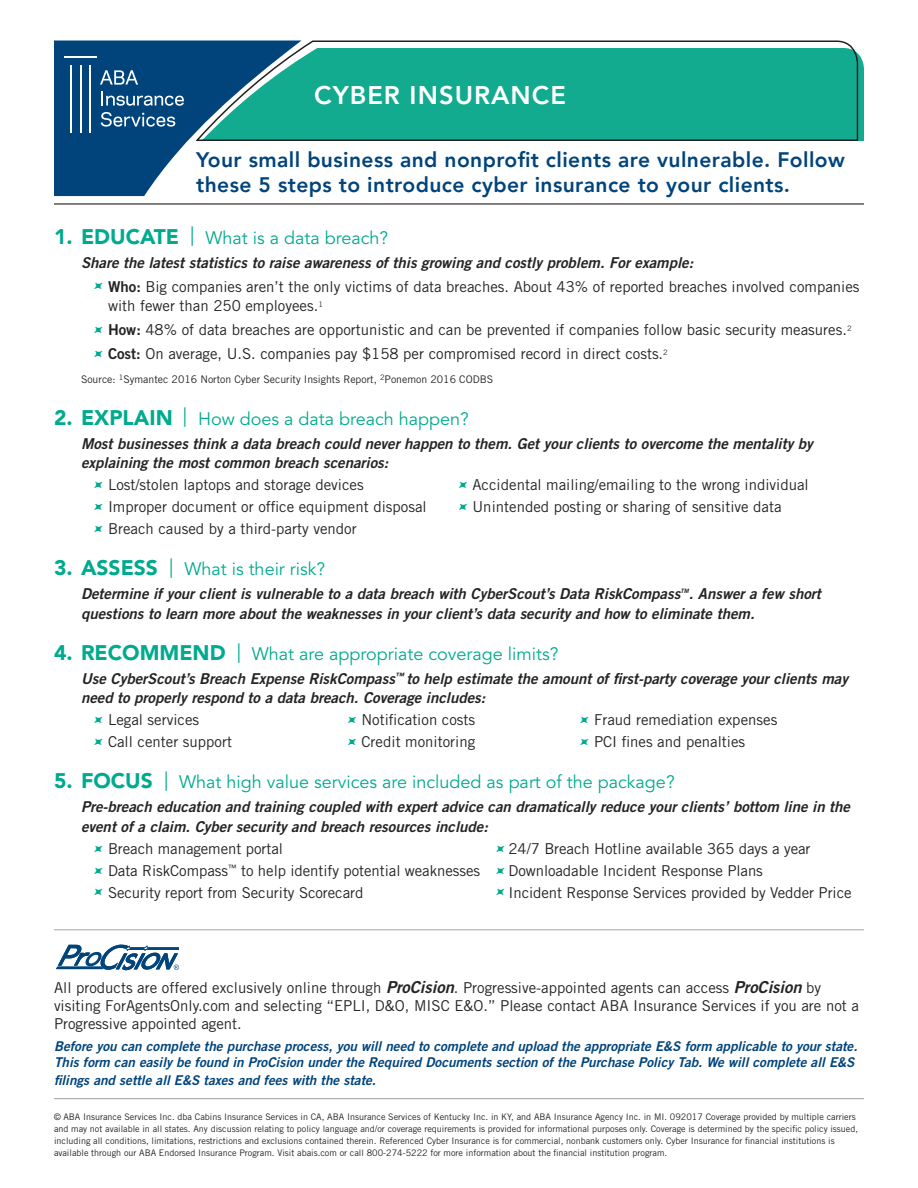
<style>
.page{position:relative;width:918px;height:1188px;background:#fff}
.page>*{position:absolute;margin:0;border:0;box-sizing:border-box;transform-origin:0 0}
.t1{font:800 25.5px "Avenir LT Pro";letter-spacing:.04em;color:#fff}
.t2{font:800 21px/25.2px "Avenir LT Pro";letter-spacing:.02em;color:#00447b}
.t3{font:18px "Avenir LT Std";color:#00aa8f}
.t4{font:15px/18px "Trade Gothic LT Std";color:#262324}
.t5{font:15px/19.5px "Trade Gothic LT Std Bd 2 Obl";color:#262324}
.t6{font:13.5px/16.5px "Trade Gothic LT Std Bd 2 Obl";color:#00447b}
.t7{font:10.5px "Trade Gothic LT Std";color:#262324}
.t8{font:9px/12px "Trade Gothic LT Std";color:#262324}
.t9{font:6px "Trade Gothic LT Std Bd 2 Obl";color:#262324}
.s1{font-weight:900;font-size:21px}
.s2{font-size:19.5px}
.s3{font-family:"PLG3";font-size:7.5px;color:#00aa8f}
.s4{font-family:"Trade Gothic LT Std Bd 2"}
.s5{font-family:"Trade Gothic LT Std Bd 2 Obl";font-size:16.5px}
.s6{font-family:"Arial"}
</style>
<div class="page">
<svg style="left:54px;top:40px;width:140px;height:156px;background:#1f5a8b"></svg>
<hr style="left:70px;top:65px;width:2px;height:67px;background:#fff">
<hr style="left:80px;top:65px;width:2px;height:67px;background:#fff">
<hr style="left:89px;top:65px;width:2px;height:67px;background:#fff">
<hr style="left:64px;top:56px;width:33px;height:2px;background:#fff">
<svg style="left:194px;top:40px;width:665px;height:101px;background:#24a592"></svg>
<hr style="left:54px;top:203px;width:810px;height:2px;background:#231f20">
<hr style="left:54px;top:929px;width:810px;height:1px;background:#a0a1a5">
<hr style="left:54px;top:1098px;width:810px;height:1px;background:#a0a1a5">
<svg style="left:56px;top:945px;width:123px;height:25px"></svg>
<p class="t1" style="left:314px;top:80px;width:253px">CYBER INSURANCE</p>
<p class="t2" style="left:196px;top:147px;width:650px">Your small business and nonprofit clients are vulnerable. Follow these 5 steps to introduce cyber insurance to your clients.</p>
<p class="t3" style="left:54px;top:227px;width:336px"><span class="s1">1. EDUCATE</span> <span class="s2">|</span> What is a data breach?</p>
<p class="t5" style="left:81px;top:253px;width:614px">Share the latest statistics to raise awareness of this growing and costly problem. For example:</p>
<p class="t4" style="left:108px;top:276px;width:753px;line-height:19.5px;text-indent:-14px"><span class="s3">•</span> <span class="s4">Who:</span> Big companies aren’t the only victims of data breaches. About 43% of reported breaches involved companies with fewer than 250 employees.<sup>1</sup></p>
<p class="t4" style="left:94px;top:321px;width:759px"><span class="s3">•</span> <span class="s4">How:</span> 48% of data breaches are opportunistic and can be prevented if companies follow basic security measures.<sup>2</sup></p>
<p class="t4" style="left:94px;top:345px;width:575px"><span class="s3">•</span> <span class="s4">Cost:</span> On average, U.S. companies pay $158 per compromised record in direct costs.<sup>2</sup></p>
<p class="t7" style="left:81px;top:373px;width:414px">Source: <sup>1</sup>Symantec 2016 Norton Cyber Security Insights Report, <sup>2</sup>Ponemon 2016 CODBS</p>
<p class="t3" style="left:54px;top:408px;width:416px"><span class="s1">2. EXPLAIN</span> <span class="s2">|</span> How does a data breach happen?</p>
<p class="t5" style="left:81px;top:434px;width:733px">Most businesses think a data breach could never happen to them. Get your clients to overcome the mentality by explaining the most common breach scenarios:</p>
<p class="t4" style="left:94px;top:476px;width:271px"><span class="s3">•</span> Lost/stolen laptops and storage devices</p>
<p class="t4" style="left:459px;top:476px;width:351px"><span class="s3">•</span> Accidental mailing/emailing to the wrong individual</p>
<p class="t4" style="left:94px;top:498px;width:334px"><span class="s3">•</span> Improper document or office equipment disposal</p>
<p class="t4" style="left:459px;top:498px;width:324px"><span class="s3">•</span> Unintended posting or sharing of sensitive data</p>
<p class="t4" style="left:94px;top:519px;width:264px"><span class="s3">•</span> Breach caused by a third-party vendor</p>
<p class="t3" style="left:54px;top:559px;width:273px"><span class="s1">3. ASSESS</span> <span class="s2">|</span> What is their risk?</p>
<p class="t5" style="left:81px;top:584px;width:601px">Determine if your client is vulnerable to a data breach with CyberScout’s Data RiskCompass</p>
<p class="t9" style="left:680px;top:587px;width:10px">TM</p>
<p class="t5" style="left:81px;top:584px;width:741px;text-indent:608px">. Answer a few short questions to learn more about the weaknesses in your client’s data security and how to eliminate them.</p>
<p class="t3" style="left:54px;top:643px;width:506px"><span class="s1">4. RECOMMEND</span> <span class="s2">|</span> What are appropriate coverage limits?</p>
<p class="t5" style="left:81px;top:669px;width:769px">Use CyberScout’s Breach Expense RiskCompass<sup>™</sup> to help estimate the amount of first-party coverage your clients may need to properly respond to a data breach. Coverage includes:</p>
<p class="t4" style="left:94px;top:711px;width:106px"><span class="s3">•</span> Legal services</p>
<p class="t4" style="left:348px;top:711px;width:129px"><span class="s3">•</span> Notification costs</p>
<p class="t4" style="left:580px;top:711px;width:198px"><span class="s3">•</span> Fraud remediation expenses</p>
<p class="t4" style="left:94px;top:733px;width:139px"><span class="s3">•</span> Call center support</p>
<p class="t4" style="left:348px;top:733px;width:129px"><span class="s3">•</span> Credit monitoring</p>
<p class="t4" style="left:580px;top:733px;width:166px"><span class="s3">•</span> PCI fines and penalties</p>
<p class="t3" style="left:54px;top:772px;width:622px"><span class="s1">5. FOCUS</span> <span class="s2">|</span> What high value services are included as part of the package?</p>
<p class="t5" style="left:81px;top:797px;width:771px">Pre-breach education and training coupled with expert advice can dramatically reduce your clients’ bottom line in the event of a claim. Cyber security and breach resources include:</p>
<p class="t4" style="left:94px;top:839px;width:190px"><span class="s3">•</span> Breach management portal</p>
<p class="t4" style="left:496px;top:839px;width:316px"><span class="s3">•</span> 24/7 Breach Hotline available 365 days a year</p>
<p class="t4" style="left:94px;top:861px;width:670px"><span class="s3">•</span> Data RiskCompass<sup>™</sup> to help identify potential weaknesses <span class="s3">•</span> Downloadable Incident Response Plans</p>
<p class="t4" style="left:94px;top:883px;width:270px"><span class="s3">•</span> Security report from Security Scorecard</p>
<p class="t4" style="left:496px;top:883px;width:357px"><span class="s3">•</span> Incident Response Services provided by Vedder Price</p>
<p class="t4" style="left:54px;top:978px;width:806px">All products are offered exclusively online through <span class="s5">ProCision</span>. Progressive-appointed agents can access <span class="s5">ProCision</span> by visiting ForAgentsOnly.com and selecting “EPLI, D&amp;O, MISC E&amp;O.” Please contact ABA Insurance Services if you are not a<br>Progressive appointed agent.</p>
<p class="t6" style="left:54px;top:1038px;width:805px">Before you can complete the purchase process, you will need to complete and upload the appropriate E&amp;S form applicable to your state.<br>This form can easily be found in ProCision under the Required Documents section of the Purchase Policy Tab. We will complete all E&amp;S</p>
<p class="t6" style="left:54px;top:1072px;width:324px">filings and settle all E&amp;S taxes and fees with the state.</p>
<p class="t8" style="left:54px;top:1110px;width:806px"><span class="s6">©</span> ABA Insurance Services Inc. dba Cabins Insurance Services in CA, ABA Insurance Services of Kentucky Inc. in KY, and ABA Insurance Agency Inc. in MI. 092017 Coverage provided by multiple carriers and may not available in all states. Any discussion relating to policy language and/or coverage requirements is provided for informational purposes only. Coverage is determined by the specific policy issued, including all conditions, limitations, restrictions and exclusions contained therein. Referenced Cyber Insurance is for commercial, nonbank customers only. Cyber Insurance for financial institutions is available through our ABA Endorsed Insurance Program. Visit abais.com or call 800-274-5222 for more information about the financial institution program.</p>
</div>
